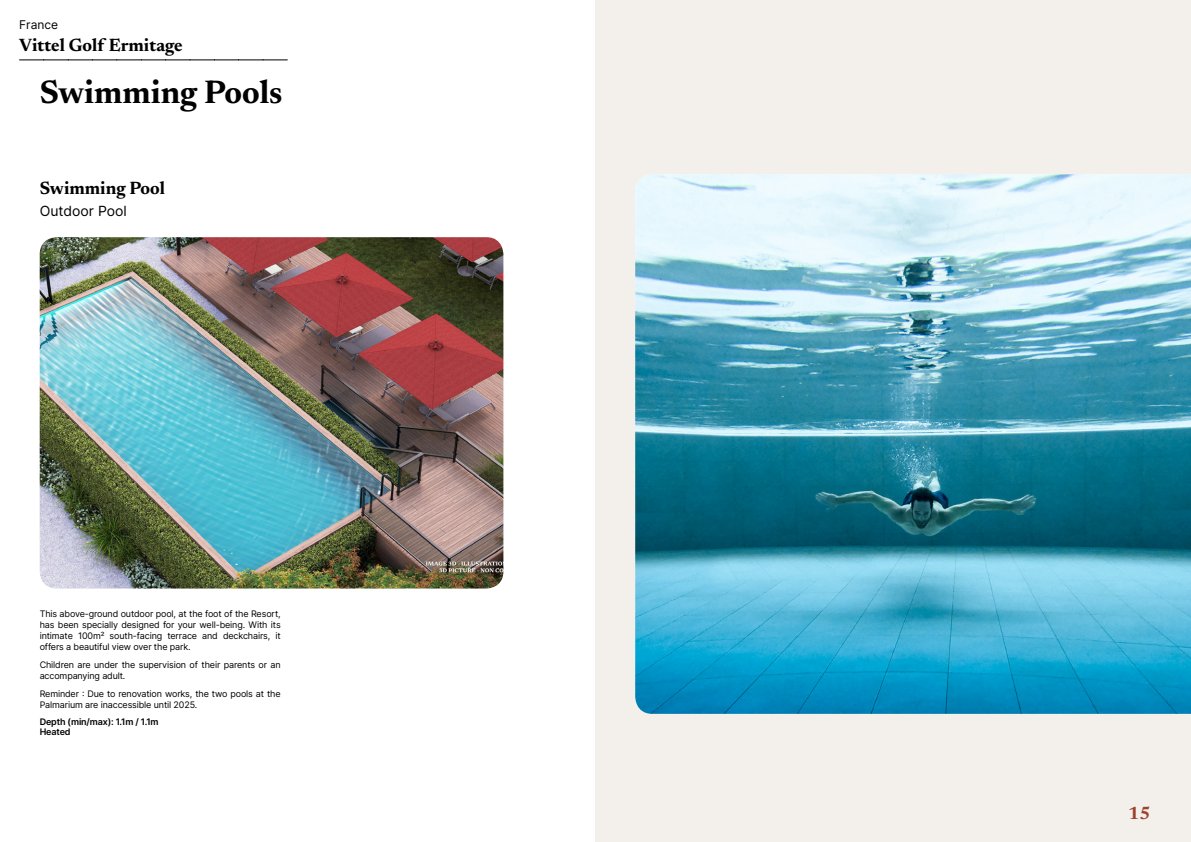
<style>
.page{position:relative;width:1191px;height:842px;background:#fff}
.page>*{position:absolute;margin:0;border:0;box-sizing:border-box;transform-origin:0 0}
.t1{font:700 33px "Newsreader 24 pt";color:#000}
.t2{font:700 18px "Newsreader 24 pt";color:#000}
.t3{font:700 18px "Newsreader 24 pt";color:#9d432c}
.t4{font:14px "Inter";color:#000}
.t5{font:12px "Inter";color:#000}
.t6{font:9px/11px "Inter";letter-spacing:-.015em;color:#000}
.t7{font:600 9px/10px "Inter";letter-spacing:-.015em;color:#000}
</style>
<div class="page">
<div style="left:595px;top:0;width:596px;height:842px;background:#f3f0ec"></div>
<img style="left:635px;top:174px;width:556px;height:540px">
<img style="left:40px;top:237px;width:463px;height:351px">
<svg style="left:20px;top:60px;width:267px;height:1px"></svg>
<h3 class="t5" style="left:19px;top:15px;width:40px">France</h3>
<h2 class="t2" style="left:19px;top:32px;width:165px">Vittel Golf Ermitage</h2>
<h1 class="t1" style="left:40px;top:69px;width:244px">Swimming Pools</h1>
<h2 class="t2" style="left:40px;top:175px;width:127px">Swimming Pool</h2>
<h3 class="t4" style="left:40px;top:200px;width:89px">Outdoor Pool</h3>
<p class="t6" style="left:40px;top:607px;width:242px;text-align:justify">This above-ground outdoor pool, at the foot of the Resort, has been specially designed for your well-being. With its intimate 100m² south-facing terrace and deckchairs, it offers a beautiful view over the park.</p>
<p class="t6" style="left:40px;top:659px;width:242px">Children are under the supervision of their parents or an accompanying adult.</p>
<p class="t6" style="left:40px;top:688px;width:242px">Reminder : Due to renovation works, the two pools at the<br>Palmarium are inaccessible until 2025.</p>
<p class="t7" style="left:40px;top:716px;width:120px">Depth (min/max): 1.1m / 1.1m<br>Heated</p>
<h2 class="t3" style="left:1128px;top:800px;width:24px">15</h2>
</div>
